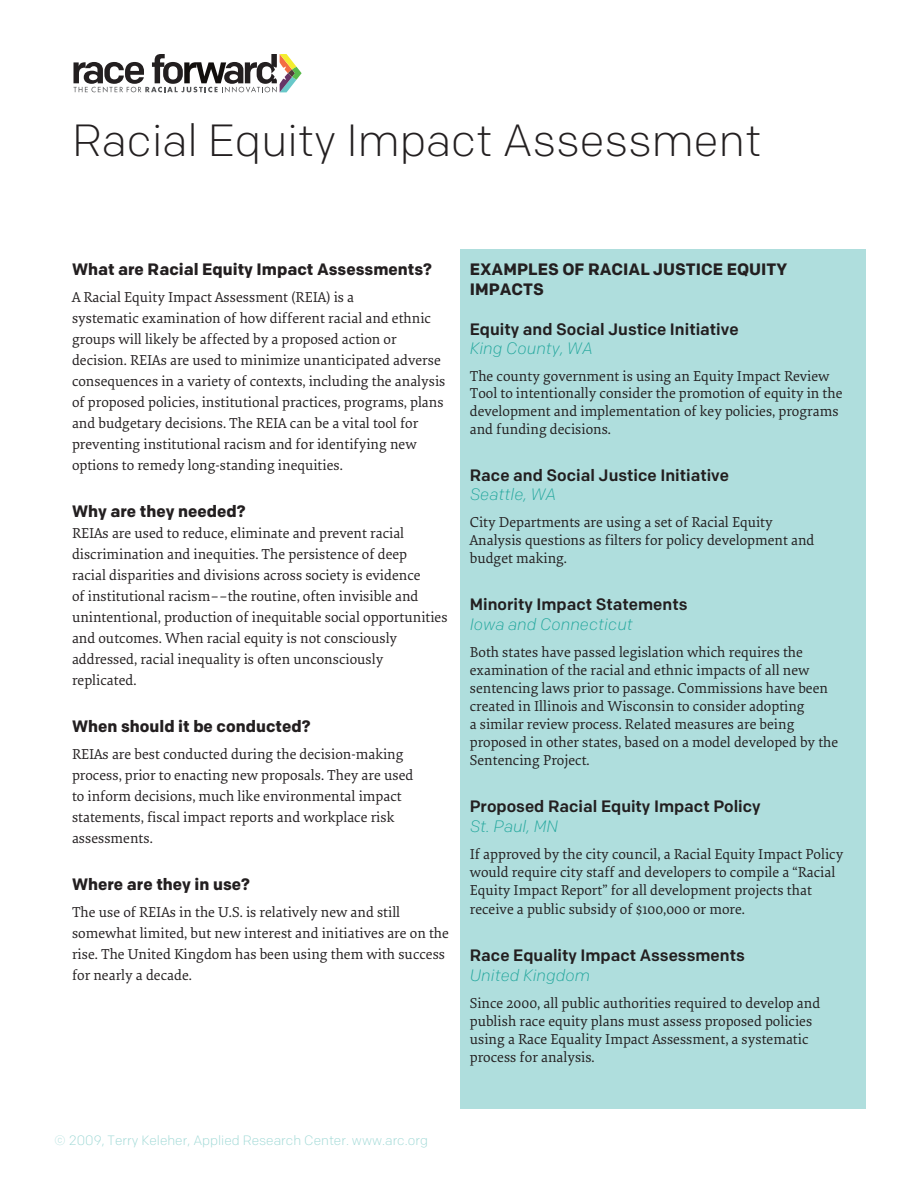
<style>
.page{position:relative;width:918px;height:1188px;background:#fff}
.page>*{position:absolute;margin:0;border:0;box-sizing:border-box;transform-origin:0 0}
.t1{font:300 45px "Colfax";color:#231f20}
.t2{font:500 16.5px/19.8px "Colfax";color:#231f20}
.t3{font:700 16.5px/19.8px "Colfax";color:#231f20}
.t4{font:15px/21px "Elena";color:#231f20}
.t5{font:300 13.5px "Colfax";color:#9ed8d5}
.s1{font-weight:300;font-style:italic;color:#21a69c}
</style>
<div class="page">
<div style="left:460px;top:249px;width:406px;height:860px;background:#afdedd"></div>
<svg style="left:73px;top:54px;width:229px;height:39px"></svg>
<p class="t1" style="left:72px;top:113px;width:691px">Racial Equity Impact Assessment</p>
<p class="t3" style="left:72px;top:259px;width:362px">What are Racial Equity Impact Assessments?</p>
<p class="t4" style="left:72px;top:286px;width:375px">A Racial Equity Impact Assessment (REIA) is a<br>systematic examination of how different racial and ethnic groups will likely be affected by a proposed action or decision. REIAs are used to minimize unanticipated adverse consequences in a variety of contexts, including the analysis of proposed policies, institutional practices, programs, plans and budgetary decisions. The REIA can be a vital tool for preventing institutional racism and for identifying new options to remedy long-standing inequities.</p>
<p class="t3" style="left:72px;top:501px;width:175px">Why are they needed?</p>
<p class="t4" style="left:72px;top:522px;width:377px">REIAs are used to reduce, eliminate and prevent racial discrimination and inequities. The persistence of deep<br>racial disparities and divisions across society is evidence<br>of institutional racism––the routine, often invisible and unintentional, production of inequitable social opportunities and outcomes. When racial equity is not consciously addressed, racial inequality is often unconsciously replicated.</p>
<p class="t3" style="left:72px;top:716px;width:240px">When should it be conducted?</p>
<p class="t4" style="left:72px;top:743px;width:343px">REIAs are best conducted during the decision-making process, prior to enacting new proposals. They are used to inform decisions, much like environmental impact statements, fiscal impact reports and workplace risk assessments.</p>
<p class="t3" style="left:72px;top:874px;width:180px">Where are they in use?</p>
<p class="t4" style="left:72px;top:901px;width:378px">The use of REIAs in the U.S. is relatively new and still somewhat limited, but new interest and initiatives are on the rise. The United Kingdom has been using them with success for nearly a decade.</p>
<p class="t3" style="left:470px;top:259px;width:319px">EXAMPLES OF RACIAL JUSTICE EQUITY<br>IMPACTS</p>
<p class="t2" style="left:470px;top:319px;width:270px">Equity and Social Justice Initiative<br><span class="s1">King County, WA</span></p>
<p class="t4" style="left:470px;top:368px;width:374px;line-height:16.5px">The county government is using an Equity Impact Review<br>Tool to intentionally consider the promotion of equity in the</p>
<p class="t4" style="left:470px;top:401px;width:370px;line-height:18px">development and implementation of key policies, programs and funding decisions.</p>
<p class="t2" style="left:470px;top:465px;width:261px">Race and Social Justice Initiative<br><span class="s1">Seattle, WA</span></p>
<p class="t4" style="left:470px;top:513px;width:346px;line-height:18px">City Departments are using a set of Racial Equity<br>Analysis questions as filters for policy development and budget making.</p>
<p class="t2" style="left:470px;top:594px;width:219px">Minority Impact Statements<br><span class="s1">Iowa and Connecticut</span></p>
<p class="t4" style="left:470px;top:643px;width:370px;line-height:18px">Both states have passed legislation which requires the examination of the racial and ethnic impacts of all new sentencing laws prior to passage. Commissions have been created in Illinois and Wisconsin to consider adopting<br>a similar review process. Related measures are being proposed in other states, based on a model developed by the Sentencing Project.</p>
<p class="t2" style="left:470px;top:796px;width:292px">Proposed Racial Equity Impact Policy<br><span class="s1">St. Paul, MN</span></p>
<p class="t4" style="left:470px;top:844px;width:375px;line-height:18px">If approved by the city council, a Racial Equity Impact Policy would require city staff and developers to compile a “Racial<br>Equity Impact Report” for all development projects that</p>
<p class="t4" style="left:470px;top:898px;width:277px">receive a public subsidy of $100,000 or more.</p>
<p class="t2" style="left:470px;top:945px;width:277px">Race Equality Impact Assessments<br><span class="s1">United Kingdom</span></p>
<p class="t4" style="left:470px;top:994px;width:352px;line-height:18px">Since 2000, all public authorities required to develop and publish race equity plans must assess proposed policies using a Race Equality Impact Assessment, a systematic process for analysis.</p>
<p class="t5" style="left:54px;top:1132px;width:375px">© 2009, Terry Keleher, Applied Research Center. www.arc.org</p>
</div>
